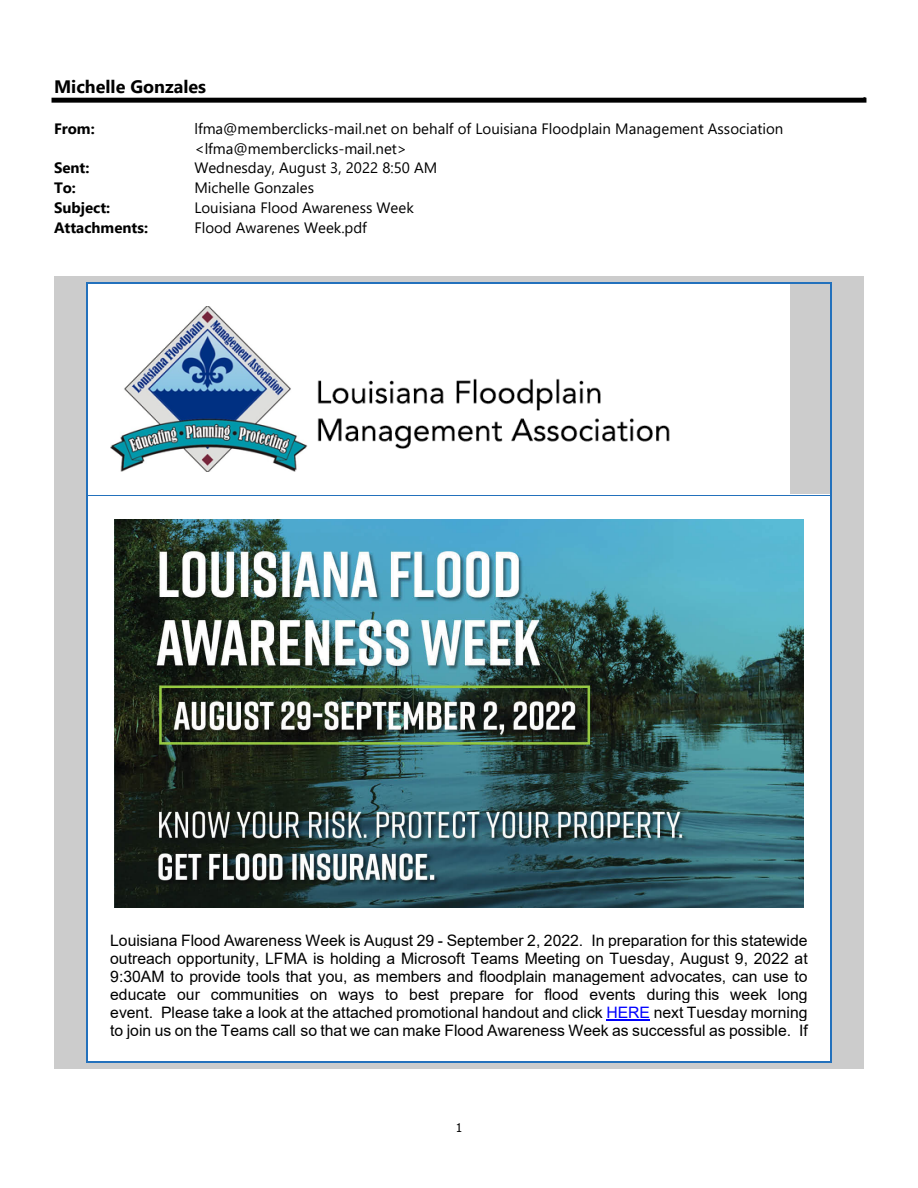
<style>
.page{position:relative;width:918px;height:1188px;background:#fff}
.page>*{position:absolute;margin:0;border:0;box-sizing:border-box;transform-origin:0 0}
.t1{font:700 18px "Segoe UI";color:#000}
.t2{font:15.75px/18.1px "Arial";color:#000;text-align:justify}
.t3{font:15px/20px "Segoe UI";color:#000}
.t4{font:700 15px "Segoe UI";color:#000}
.t5{font:12px "Tahoma";color:#000}
.s1{color:#00f}
</style>
<div class="page">
<div style="left:54px;top:98px;width:810px;height:5px;background:#000"></div>
<div style="left:54px;top:277px;width:810px;height:792px;background:#ccc"></div>
<div style="left:88px;top:283px;width:702px;height:212px;background:#fff"></div>
<img style="left:110px;top:306px;width:560px;height:166px">
<div style="left:88px;top:496px;width:742px;height:566px;background:#fff"></div>
<img style="left:115px;top:519px;width:688px;height:388px">
<hr style="left:606px;top:1020px;width:44px;height:1px;background:#00f">
<hr style="left:88px;top:495px;width:742px;height:1px;background:#fff">
<hr style="left:87px;top:282px;width:744px;height:2px;background:#2371bc">
<hr style="left:87px;top:1062px;width:744px;height:1px;background:#2371bc">
<hr style="left:87px;top:284px;width:1px;height:778px;background:#2371bc">
<hr style="left:830px;top:284px;width:1px;height:778px;background:#2371bc">
<p class="t1" style="left:54px;top:74px;width:154px">Michelle Gonzales</p>
<p class="t4" style="left:54px;top:118px;width:42px">From:</p>
<p class="t3" style="left:194px;top:118px;width:591px">lfma@memberclicks-mail.net on behalf of Louisiana Floodplain Management Association &lt;lfma@memberclicks-mail.net&gt;</p>
<p class="t4" style="left:54px;top:157px;width:37px">Sent:</p>
<p class="t3" style="left:194px;top:157px;width:244px">Wednesday, August 3, 2022 8:50 AM</p>
<p class="t4" style="left:54px;top:177px;width:24px">To:</p>
<p class="t3" style="left:194px;top:177px;width:121px">Michelle Gonzales</p>
<p class="t4" style="left:54px;top:197px;width:58px">Subject:</p>
<p class="t3" style="left:194px;top:197px;width:221px">Louisiana Flood Awareness Week</p>
<p class="t4" style="left:54px;top:217px;width:96px">Attachments:</p>
<p class="t3" style="left:194px;top:217px;width:174px">Flood Awarenes Week.pdf</p>
<p class="t2" style="left:110px;top:931px;width:699px">Louisiana Flood Awareness Week is August 29 - September 2, 2022. In preparation for this statewide outreach opportunity, LFMA is holding a Microsoft Teams Meeting on Tuesday, August 9, 2022 at 9:30AM to provide tools that you, as members and floodplain management advocates, can use to educate our communities on ways to best prepare for flood events during this week long event. Please take a look at the attached promotional handout and click <span class="s1">HERE</span> next Tuesday morning to join us on the Teams call so that we can make Flood Awareness Week as successful as possible. If</p>
<p class="t5" style="left:456px;top:1120px;width:8px">1</p>
</div>
